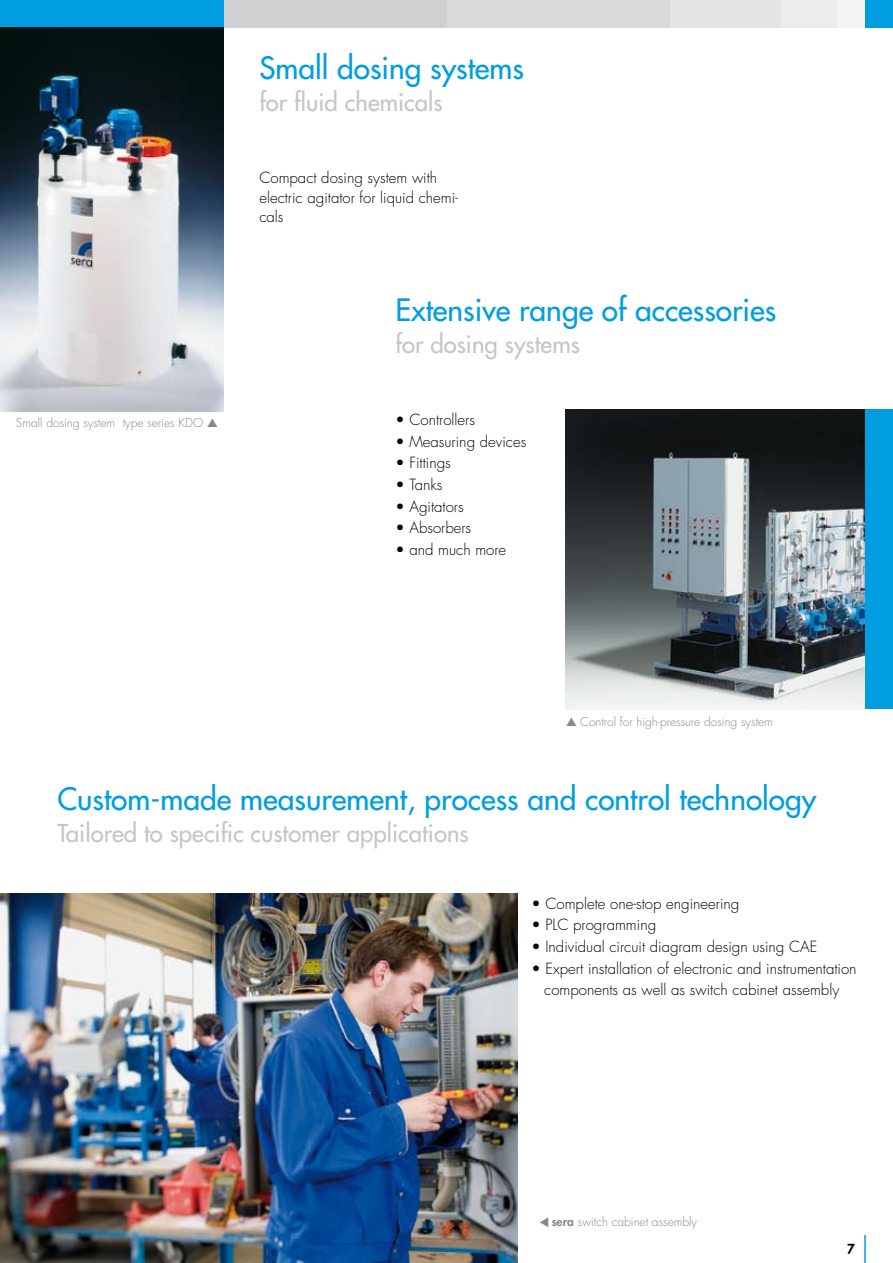
<style>
.page{position:relative;width:893px;height:1263px;background:#fff}
.page>*{position:absolute;margin:0;border:0;box-sizing:border-box;transform-origin:0 0}
.t1{font:30px "Futura";color:#009ee0}
.t2{font:24px "Futura";color:#c5c6c8}
.t3{font:300 15px/19.5px "Futura";color:#000}
.t4{font:800 13.5px "Futura";color:#000}
.t5{font:300 12px "Futura";color:#878889}
.s1{font-weight:800}
</style>
<div class="page">
<div style="left:446px;top:0;width:224px;height:28px;background:#d9dadb"></div>
<div style="left:670px;top:0;width:111px;height:28px;background:#e3e4e4"></div>
<div style="left:223px;top:0;width:223px;height:28px;background:#cfd0d1"></div>
<div style="left:781px;top:0;width:56px;height:28px;background:#ececed"></div>
<div style="left:837px;top:0;width:28px;height:28px;background:#f4f4f5"></div>
<div style="left:865px;top:0;width:28px;height:28px;background:#009ee0"></div>
<div style="left:0;top:0;width:223px;height:28px;background:#009ee0"></div>
<img style="left:0;top:28px;width:223px;height:383px">
<img style="left:566px;top:409px;width:299px;height:300px">
<div style="left:865px;top:409px;width:28px;height:300px;background:#009ee0"></div>
<img style="left:0;top:893px;width:517px;height:370px">
<hr style="left:864px;top:1235px;width:2px;height:28px;background:#009ee0">
<h1 class="t1" style="left:259px;top:50px;width:266px">Small dosing systems</h1>
<h2 class="t2" style="left:259px;top:87px;width:185px">for fluid chemicals</h2>
<p class="t3" style="left:259px;top:168px;width:200px">Compact dosing system with electric agitator for liquid chemi&shy;cals</p>
<p class="t5" style="left:16px;top:415px;width:203px">Small dosing system type series KDO ▲</p>
<h1 class="t1" style="left:395px;top:291px;width:382px">Extensive range of accessories</h1>
<h2 class="t2" style="left:395px;top:329px;width:186px">for dosing systems</h2>
<p class="t3" style="left:395px;top:410px;width:81px">• Controllers</p>
<p class="t3" style="left:395px;top:432px;width:132px">• Measuring devices</p>
<p class="t3" style="left:395px;top:453px;width:57px">• Fittings</p>
<p class="t3" style="left:395px;top:475px;width:48px">• Tanks</p>
<p class="t3" style="left:395px;top:497px;width:70px">• Agitators</p>
<p class="t3" style="left:395px;top:518px;width:77px">• Absorbers</p>
<p class="t3" style="left:395px;top:540px;width:112px">• and much more</p>
<p class="t5" style="left:566px;top:714px;width:208px">▲ Control for high-pressure dosing system</p>
<h1 class="t1" style="left:57px;top:780px;width:760px">Custom-made measurement, process and control technology</h1>
<h2 class="t2" style="left:57px;top:818px;width:413px">Tailored to specific customer applications</h2>
<p class="t3" style="left:531px;top:894px;width:209px">• Complete one-stop engineering</p>
<p class="t3" style="left:531px;top:915px;width:126px">• PLC programming</p>
<p class="t3" style="left:531px;top:937px;width:287px">• Individual circuit diagram design using CAE</p>
<p class="t3" style="left:531px;top:958px;width:327px;line-height:21.6px;text-align:center">• Expert installation of electronic and instrumentation components as well as switch cabinet assembly</p>
<p class="t5" style="left:552px;top:1214px;width:147px"><span class="s1">sera</span> switch cabinet assembly</p>
<p class="t4" style="left:847px;top:1240px;width:9px">7</p>
</div>
